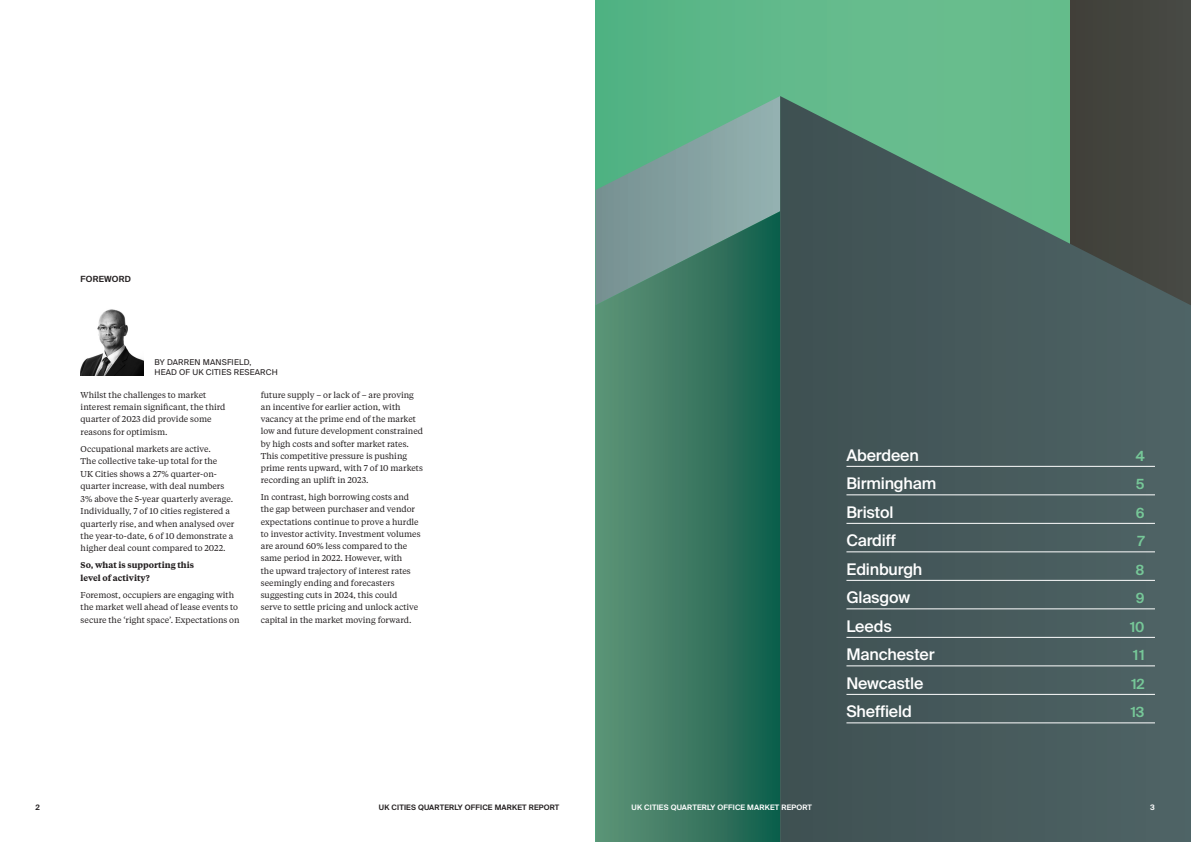
<style>
.page{position:relative;width:1191px;height:842px;background:#fff}
.page>*{position:absolute;margin:0;border:0;box-sizing:border-box;transform-origin:0 0}
.t1{font:500 16px "Suisse Intl";letter-spacing:-.01em;color:#fff}
.t2{font:600 14px "Suisse Intl";letter-spacing:-.01em;color:#76c798}
.t3{font:8.5px/12.2px "Tiempos Text";color:#231f20}
.t4{font:600 8.5px/12.4px "Tiempos Text";color:#231f20}
.t5{font:600 8.5px "Suisse Intl";letter-spacing:.025em;color:#231f20}
.t6{font:8px/10px "Suisse Intl";letter-spacing:.02em;color:#231f20}
.t7{font:600 7.5px "Suisse Intl";letter-spacing:.025em;color:#231f20}
.t8{font:600 7.5px "Suisse Intl";letter-spacing:.025em;color:#fff}
</style>
<div class="page">
<svg style="left:595px;top:0;width:596px;height:842px;background:#4a7165"></svg>
<img style="left:81px;top:309px;width:63px;height:67px">
<hr style="left:846px;top:466px;width:309px;height:1px;background:#fff">
<hr style="left:846px;top:495px;width:309px;height:1px;background:#fff">
<hr style="left:846px;top:523px;width:309px;height:1px;background:#fff">
<hr style="left:846px;top:552px;width:309px;height:1px;background:#fff">
<hr style="left:846px;top:580px;width:309px;height:1px;background:#fff">
<hr style="left:846px;top:609px;width:309px;height:1px;background:#fff">
<hr style="left:846px;top:637px;width:309px;height:1px;background:#fff">
<hr style="left:846px;top:666px;width:309px;height:1px;background:#fff">
<hr style="left:846px;top:694px;width:309px;height:1px;background:#fff">
<hr style="left:846px;top:723px;width:309px;height:1px;background:#fff">
<p class="t5" style="left:81px;top:274px;width:52px">FOREWORD</p>
<p class="t6" style="left:154px;top:357px;width:125px">BY DARREN MANSFIELD,<br>HEAD OF UK CITIES RESEARCH</p>
<p class="t3" style="left:81px;top:388px;width:146px">Whilst the challenges to market interest remain significant, the third quarter of 2023 did provide some reasons for optimism.</p>
<p class="t3" style="left:81px;top:442px;width:155px">Occupational markets are active.<br>The collective take-up total for the<br>UK Cities shows a 27% quarter-on&shy;quarter increase, with deal numbers 3% above the 5-year quarterly average.<br>Individually, 7 of 10 cities registered a quarterly rise, and when analysed over the year-to-date, 6 of 10 demonstrate a higher deal count compared to 2022.</p>
<p class="t4" style="left:81px;top:559px;width:115px">So, what is supporting this level of activity?</p>
<p class="t3" style="left:81px;top:588px;width:160px">Foremost, occupiers are engaging with the market well ahead of lease events to secure the ‘right space’. Expectations on</p>
<p class="t3" style="left:261px;top:388px;width:164px">future supply – or lack of – are proving an incentive for earlier action, with vacancy at the prime end of the market low and future development constrained by high costs and softer market rates.<br>This competitive pressure is pushing prime rents upward, with 7 of 10 markets recording an uplift in 2023.</p>
<p class="t3" style="left:261px;top:491px;width:161px">In contrast, high borrowing costs and the gap between purchaser and vendor expectations continue to prove a hurdle to investor activity. Investment volumes are around 60% less compared to the same period in 2022. However, with<br>the upward trajectory of interest rates seemingly ending and forecasters suggesting cuts in 2024, this could serve to settle pricing and unlock active capital in the market moving forward.</p>
<h1 class="t1" style="left:846px;top:446px;width:74px">Aberdeen</h1>
<h2 class="t2" style="left:1135px;top:447px;width:10px">4</h2>
<h1 class="t1" style="left:846px;top:474px;width:91px">Birmingham</h1>
<h2 class="t2" style="left:1135px;top:476px;width:10px">5</h2>
<h1 class="t1" style="left:846px;top:503px;width:49px">Bristol</h1>
<h2 class="t2" style="left:1135px;top:504px;width:10px">6</h2>
<h1 class="t1" style="left:846px;top:531px;width:51px">Cardiff</h1>
<h2 class="t2" style="left:1137px;top:533px;width:9px">7</h2>
<h1 class="t1" style="left:846px;top:560px;width:77px">Edinburgh</h1>
<h2 class="t2" style="left:1135px;top:561px;width:10px">8</h2>
<h1 class="t1" style="left:846px;top:588px;width:65px">Glasgow</h1>
<h2 class="t2" style="left:1135px;top:590px;width:10px">9</h2>
<h1 class="t1" style="left:846px;top:617px;width:47px">Leeds</h1>
<h2 class="t2" style="left:1130px;top:618px;width:16px">10</h2>
<h1 class="t1" style="left:846px;top:645px;width:90px">Manchester</h1>
<h2 class="t2" style="left:1133px;top:647px;width:13px">11</h2>
<h1 class="t1" style="left:846px;top:674px;width:78px">Newcastle</h1>
<h2 class="t2" style="left:1131px;top:675px;width:15px">12</h2>
<h1 class="t1" style="left:846px;top:702px;width:67px">Sheffield</h1>
<h2 class="t2" style="left:1131px;top:704px;width:15px">13</h2>
<p class="t7" style="left:35px;top:803px;width:6px">2</p>
<p class="t7" style="left:379px;top:803px;width:182px">UK CITIES QUARTERLY OFFICE MARKET REPORT</p>
<p class="t8" style="left:631px;top:803px;width:182px">UK CITIES QUARTERLY OFFICE MARKET REPORT</p>
<p class="t8" style="left:1150px;top:803px;width:6px">3</p>
</div>
